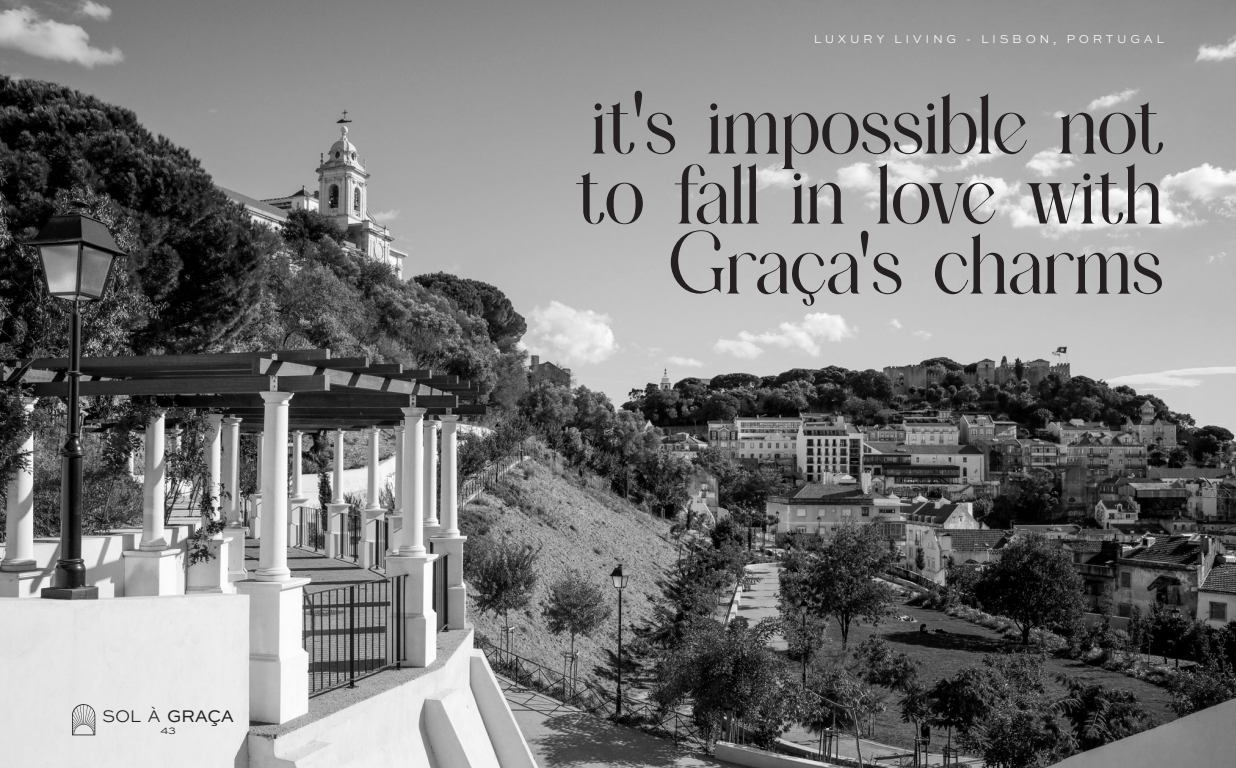
<style>
.page{position:relative;width:1236px;height:768px;background:#fff}
.page>*{position:absolute;margin:0;border:0;box-sizing:border-box;transform-origin:0 0}
.t1{font:90px/70px "Jaguar";letter-spacing:-.01em;color:#242021;text-align:right}
.t2{font:17.7px "Sweet Sans Pro";letter-spacing:-.025em;color:#242021}
.t3{font:300 12px "Sweet Sans Pro";letter-spacing:.3em;color:#fff}
.t4{font:300 11.7px "Sweet Sans Pro";color:#242021}
.s1{font-weight:300}
</style>
<div class="page">
<img style="left:0;top:0;width:1236px;height:768px">
<svg style="left:72px;top:704px;width:23px;height:31px"></svg>
<p class="t2" style="left:102px;top:703px;width:134px"><span class="s1">SOL À</span> GRAÇA</p>
<p class="t4" style="left:161px;top:722px;width:17px">43</p>
<p class="t3" style="left:814px;top:31px;width:352px">LUXURY LIVING - LISBON, PORTUGAL</p>
<p class="t1" style="left:576px;top:89px;width:590px">it's impossible not to fall in love with<br>Graça's charms</p>
</div>
